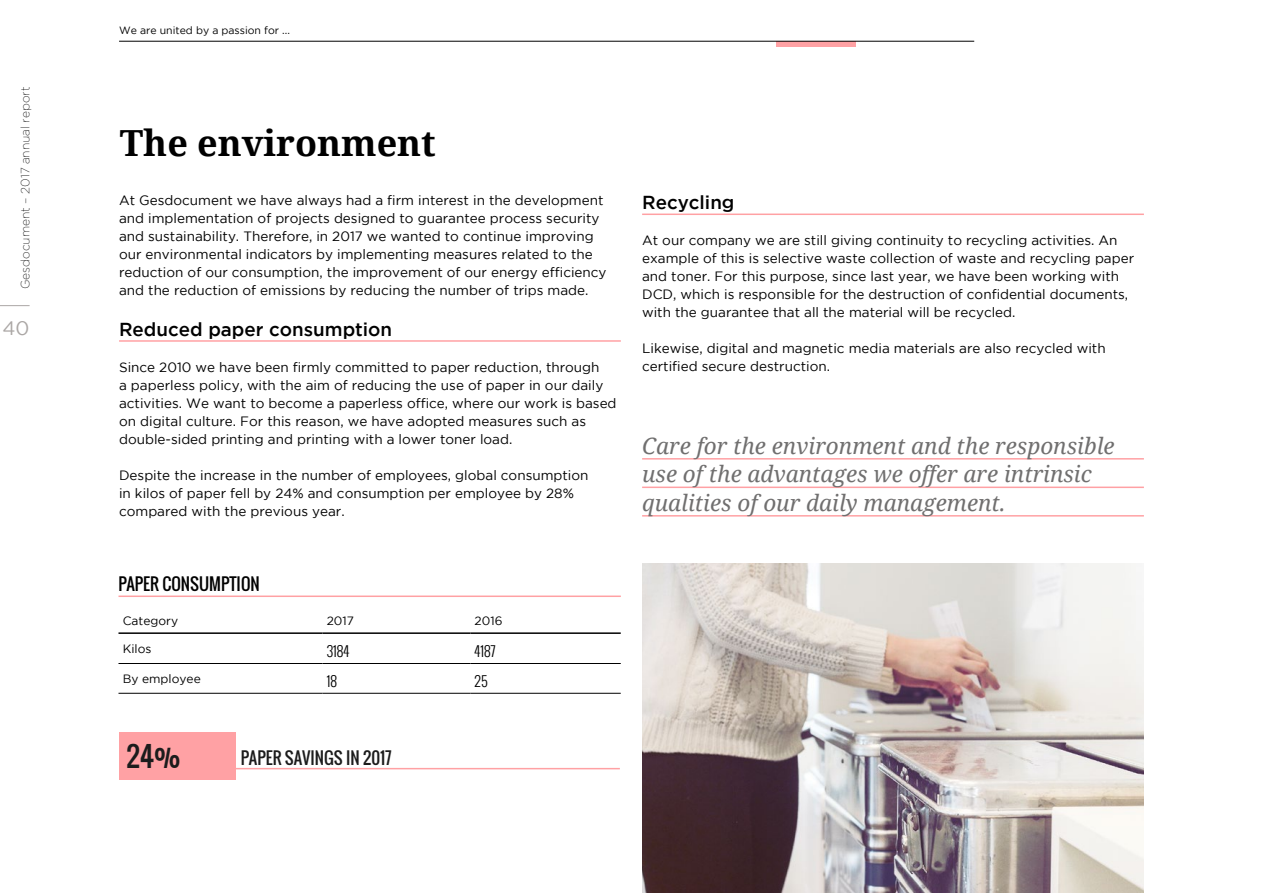
<style>
.page{position:relative;width:1263px;height:893px;background:#fff}
.page>*{position:absolute;margin:0;border:0;box-sizing:border-box;transform-origin:0 0}
.t1{font:700 36px "Noto Serif";color:#000}
.t2{font:27px "Oswald";color:#1c1c1c}
.t3{font:italic 22.5px/28.5px "Noto Serif";color:#706f6f}
.t4{font:19.5px "Gotham";color:#aba7a5}
.t5{font:500 18.75px "Gotham";color:#000}
.t6{font:16.5px "Oswald";color:#1c1c1c}
.t7{font:16.5px "Oswald";color:#000}
.t8{font:300 14.25px "Oswald";color:#000}
.t9{font:13.5px/18px "Gotham";color:#000}
.t10{font:12px "Gotham";color:#000}
.t11{font:200 12px "Gotham";color:#000}
.t12{font:10.5px "Gotham";color:#000}
</style>
<div class="page">
<div style="left:119px;top:732px;width:117px;height:47px;background:#ffa1a4"></div>
<hr style="left:121px;top:768px;width:499px;height:1px;background:#ffa1a4">
<hr style="left:0;top:305px;width:30px;height:1px;background:#aba7a5">
<div style="left:776px;top:42px;width:80px;height:5px;background:#ffa1a4"></div>
<img style="left:642px;top:563px;width:502px;height:330px">
<hr style="left:119px;top:340px;width:502px;height:2px;background:#ffa1a4">
<hr style="left:642px;top:214px;width:502px;height:1px;background:#ffa1a4">
<hr style="left:642px;top:458px;width:502px;height:2px;background:#ffa1a4">
<hr style="left:642px;top:487px;width:502px;height:1px;background:#ffa1a4">
<hr style="left:642px;top:515px;width:502px;height:2px;background:#ffa1a4">
<hr style="left:118px;top:595px;width:503px;height:2px;background:#ffa1a4">
<hr style="left:118px;top:632px;width:205px;height:2px;background:#000">
<hr style="left:323px;top:632px;width:147px;height:2px;background:#000">
<hr style="left:470px;top:632px;width:151px;height:2px;background:#000">
<hr style="left:118px;top:693px;width:205px;height:1px;background:#000">
<hr style="left:323px;top:693px;width:147px;height:1px;background:#000">
<hr style="left:470px;top:693px;width:151px;height:1px;background:#000">
<hr style="left:118px;top:663px;width:205px;height:1px;background:#000">
<hr style="left:323px;top:663px;width:147px;height:1px;background:#000">
<hr style="left:470px;top:663px;width:151px;height:1px;background:#000">
<hr style="left:119px;top:41px;width:855px;height:1px;background:#000">
<p class="t11" style="left:19px;top:289px;width:204px;rotate:-90deg">Gesdocument – 2017 annual report</p>
<h3 class="t4" style="left:3px;top:318px;width:29px">40</h3>
<p class="t12" style="left:119px;top:24px;width:172px">We are united by a passion for ...</p>
<h1 class="t1" style="left:120px;top:117px;width:318px">The environment</h1>
<p class="t9" style="left:119px;top:191px;width:489px">At Gesdocument we have always had a firm interest in the development and implementation of projects designed to guarantee process security and sustainability. Therefore, in 2017 we wanted to continue improving our environmental indicators by implementing measures related to the reduction of our consumption, the improvement of our energy efficiency and the reduction of emissions by reducing the number of trips made.</p>
<h3 class="t5" style="left:119px;top:319px;width:275px">Reduced paper consumption</h3>
<p class="t9" style="left:119px;top:358px;width:499px">Since 2010 we have been firmly committed to paper reduction, through<br>a paperless policy, with the aim of reducing the use of paper in our daily activities. We want to become a paperless office, where our work is based on digital culture. For this reason, we have adopted measures such as double-sided printing and printing with a lower toner load.</p>
<p class="t9" style="left:119px;top:466px;width:471px">Despite the increase in the number of employees, global consumption in kilos of paper fell by 24% and consumption per employee by 28% compared with the previous year.</p>
<p class="t7" style="left:118px;top:572px;width:143px">PAPER CONSUMPTION</p>
<p class="t10" style="left:123px;top:614px;width:57px">Category</p>
<p class="t10" style="left:327px;top:614px;width:29px">2017</p>
<p class="t10" style="left:475px;top:614px;width:29px">2016</p>
<p class="t10" style="left:123px;top:642px;width:30px">Kilos</p>
<p class="t8" style="left:327px;top:641px;width:24px">3184</p>
<p class="t8" style="left:475px;top:641px;width:23px">4187</p>
<p class="t10" style="left:123px;top:672px;width:80px">By employee</p>
<p class="t8" style="left:327px;top:671px;width:12px">18</p>
<p class="t8" style="left:475px;top:671px;width:15px">25</p>
<h2 class="t2" style="left:126px;top:736px;width:56px">24%</h2>
<p class="t6" style="left:241px;top:746px;width:152px">PAPER SAVINGS IN 2017</p>
<h3 class="t5" style="left:642px;top:192px;width:94px">Recycling</h3>
<p class="t9" style="left:642px;top:231px;width:494px">At our company we are still giving continuity to recycling activities. An example of this is selective waste collection of waste and recycling paper and toner. For this purpose, since last year, we have been working with DCD, which is responsible for the destruction of confidential documents, with the guarantee that all the material will be recycled.</p>
<p class="t9" style="left:642px;top:339px;width:465px">Likewise, digital and magnetic media materials are also recycled with certified secure destruction.</p>
<h3 class="t3" style="left:642px;top:431px;width:474px">Care for the environment and the responsible use of the advantages we offer are intrinsic qualities of our daily management.</h3>
</div>
